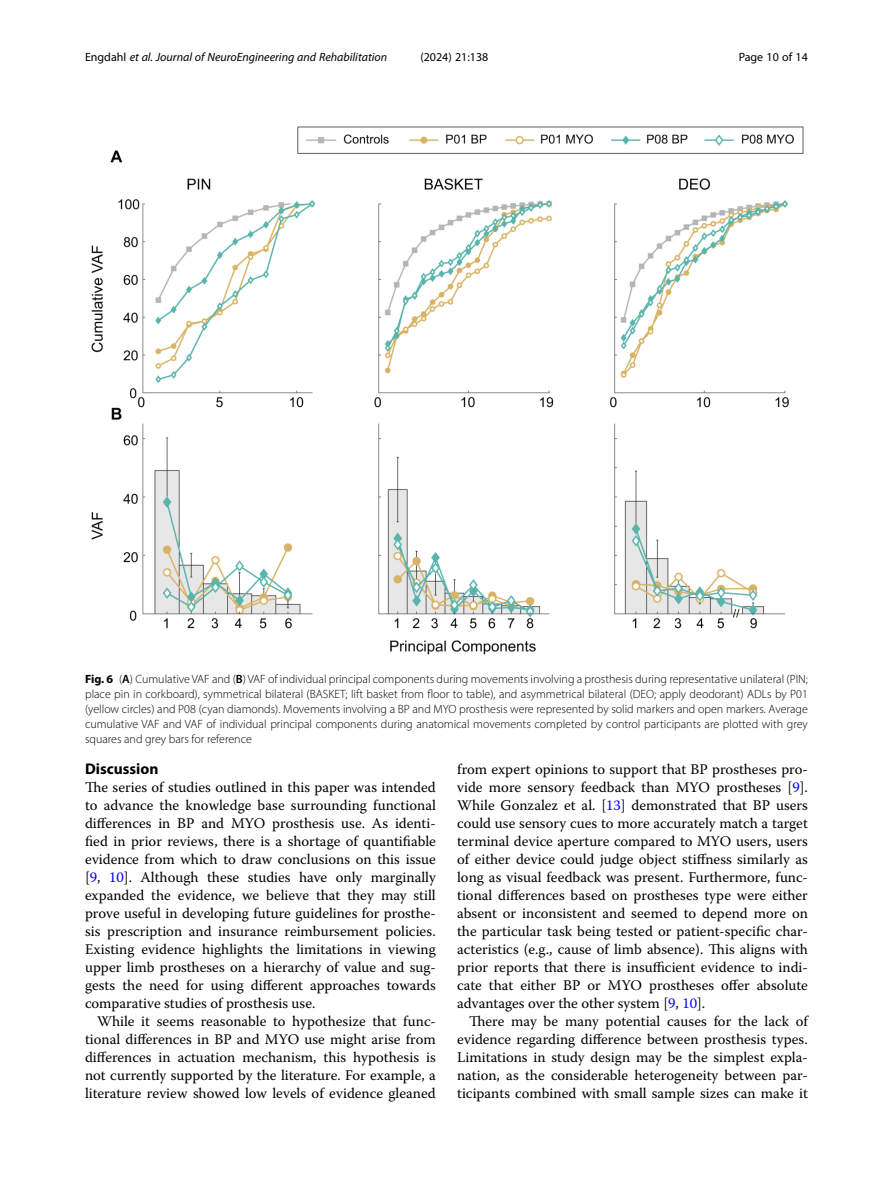
<style>
.page{position:relative;width:893px;height:1191px;background:#fff}
.page>*{position:absolute;margin:0;border:0;box-sizing:border-box;transform-origin:0 0}
.Head_1{font:700 15.45px "Myriad Pro";color:#000}
.Body_Text_Indent{font:14.7px/18px "Warnock Pro";color:#000;text-align:justify}
.Body_Text{font:14.7px/18px "Warnock Pro";color:#000;text-align:justify}
.Figure_Caption{font:300 12px/15px "Myriad Pro";color:#000;text-align:justify}
.t1{font:italic 12px "Myriad Pro";color:#000}
.t2{font:12px "Myriad Pro";color:#000}
.s1{font-style:normal}
.s2{font-weight:700}
.s3{font-weight:600}
.s4{color:#00f}
</style>
<div class="page">
<img style="left:91px;top:126px;width:713px;height:529px">
<p class="t1" style="left:85px;top:50px;width:304px"><span class="s1">Engdahl</span> et al. Journal of NeuroEngineering and Rehabilitation</p>
<p class="t2" style="left:420px;top:50px;width:70px">(2024) 21:138</p>
<p class="t2" style="left:739px;top:50px;width:71px">Page 10 of 14</p>
<p class="Figure_Caption" style="left:85px;top:671px;width:724px"><span class="s2">Fig. 6</span> (<span class="s3">A</span>) Cumulative VAF and (<span class="s3">B</span>) VAF of individual principal components during movements involving a prosthesis during representative unilateral (PIN; place pin in corkboard), symmetrical bilateral (BASKET; lift basket from floor to table), and asymmetrical bilateral (DEO; apply deodorant) ADLs by P01 (yellow circles) and P08 (cyan diamonds). Movements involving a BP and MYO prosthesis were represented by solid markers and open markers. Average cumulative VAF and VAF of individual principal components during anatomical movements completed by control participants are plotted with grey squares and grey bars for reference</p>
<p class="Head_1" style="left:85px;top:759px;width:75px">Discussion</p>
<p class="Body_Text" style="left:85px;top:778px;width:352px">The series of studies outlined in this paper was intended to advance the knowledge base surrounding functional differences in BP and MYO prosthesis use. As identi&shy;fied in prior reviews, there is a shortage of quantifiable evidence from which to draw conclusions on this issue [<span class="s4">9</span>, <span class="s4">10</span>]. Although these studies have only marginally expanded the evidence, we believe that they may still prove useful in developing future guidelines for prosthe&shy;sis prescription and insurance reimbursement policies.<br>Existing evidence highlights the limitations in viewing upper limb prostheses on a hierarchy of value and sug&shy;gests the need for using different approaches towards comparative studies of prosthesis use.</p>
<p class="Body_Text_Indent" style="left:85px;top:1012px;width:352px;text-indent:12px">While it seems reasonable to hypothesize that func&shy;tional differences in BP and MYO use might arise from differences in actuation mechanism, this hypothesis is not currently supported by the literature. For example, a literature review showed low levels of evidence gleaned</p>
<p class="Body_Text_Indent" style="left:457px;top:760px;width:352px">from expert opinions to support that BP prostheses pro&shy;vide more sensory feedback than MYO prostheses [<span class="s4">9</span>].<br>While Gonzalez et al. [<span class="s4">13</span>] demonstrated that BP users could use sensory cues to more accurately match a target terminal device aperture compared to MYO users, users of either device could judge object stiffness similarly as long as visual feedback was present. Furthermore, func&shy;tional differences based on prostheses type were either absent or inconsistent and seemed to depend more on the particular task being tested or patient-specific char&shy;acteristics (e.g., cause of limb absence). This aligns with prior reports that there is insufficient evidence to indi&shy;cate that either BP or MYO prostheses offer absolute advantages over the other system [<span class="s4">9</span>, <span class="s4">10</span>].</p>
<p class="Body_Text_Indent" style="left:457px;top:1012px;width:352px;text-indent:12px">There may be many potential causes for the lack of evidence regarding difference between prosthesis types.<br>Limitations in study design may be the simplest expla&shy;nation, as the considerable heterogeneity between par&shy;ticipants combined with small sample sizes can make it</p>
</div>
